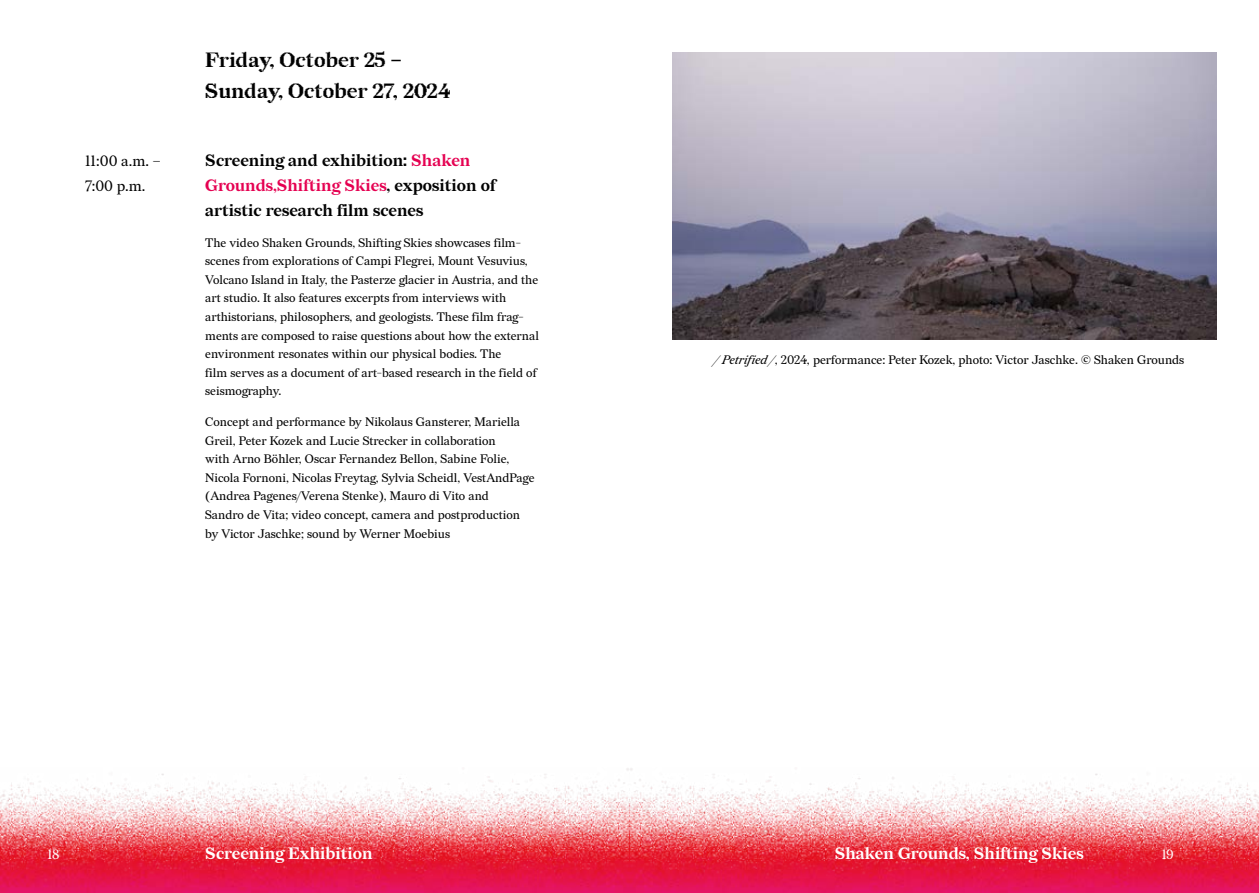
<style>
.page{position:relative;width:1259px;height:893px;background:#fff}
.page>*{position:absolute;margin:0;border:0;box-sizing:border-box;transform-origin:0 0}
.t1{font:700 20.7px/30.9px "Redaction 35";color:#000}
.program_title{font:700 16.5px/24.8px "Redaction";color:#000}
.t2{font:700 16.5px "Redaction";color:#fff}
.program_title-2{font:15px "Redaction";color:#000}
.t3{font:13.5px "Redaction";color:#fff}
.program_text{font:12.3px/18.6px "Redaction";color:#000}
.s1{color:#e50051}
.s2{font-style:italic}
</style>
<div class="page">
<img style="left:672px;top:53px;width:544px;height:287px">
<img style="left:0;top:768px;width:1259px;height:125px">
<p class="t1" style="left:205px;top:44px;width:247px">Friday, October 25 –<br>Sunday, October 27, 2024</p>
<p class="program_title-2" style="left:85px;top:152px;width:77px">11:00 a.m. –</p>
<p class="program_title" style="left:205px;top:148px;width:292px">Screening and exhibition: <span class="s1">Shaken<br>Grounds,Shifting Skies</span>, exposition of artistic research film scenes</p>
<p class="program_text" style="left:205px;top:233px;width:335px">The video Shaken Grounds, Shifting Skies showcases film&shy;scenes from explorations of Campi Flegrei, Mount Vesuvius, Volcano Island in Italy, the Pasterze glacier in Austria, and the art studio. It also features excerpts from interviews with arthistorians, philosophers, and geologists. These film frag&shy;ments are composed to raise questions about how the external environment resonates within our physical bodies. The<br>film serves as a document of art-based research in the field of seismography.</p>
<p class="program_text" style="left:205px;top:413px;width:331px">Concept and performance by Nikolaus Gansterer, Mariella Greil, Peter Kozek and Lucie Strecker in collaboration<br>with Arno Böhler, Oscar Fernandez Bellon, Sabine Folie, Nicola Fornoni, Nicolas Freytag, Sylvia Scheidl, VestAndPage (Andrea Pagenes/Verena Stenke), Mauro di Vito and<br>Sandro de Vita; video concept, camera and postproduction by Victor Jaschke; sound by Werner Moebius</p>
<p class="program_title-2" style="left:85px;top:177px;width:62px">7:00 p.m.</p>
<p class="program_text" style="left:714px;top:351px;width:471px"><span class="s2">/ Petrified /</span>, 2024, performance: Peter Kozek, photo: Victor Jaschke. © Shaken Grounds</p>
<p class="t3" style="left:48px;top:846px;width:13px">18</p>
<h2 class="t2" style="left:205px;top:843px;width:169px">Screening Exhibition</h2>
<h2 class="t2" style="left:834px;top:843px;width:251px">Shaken Grounds, Shifting Skies</h2>
<p class="t3" style="left:1161px;top:846px;width:14px">19</p>
</div>
